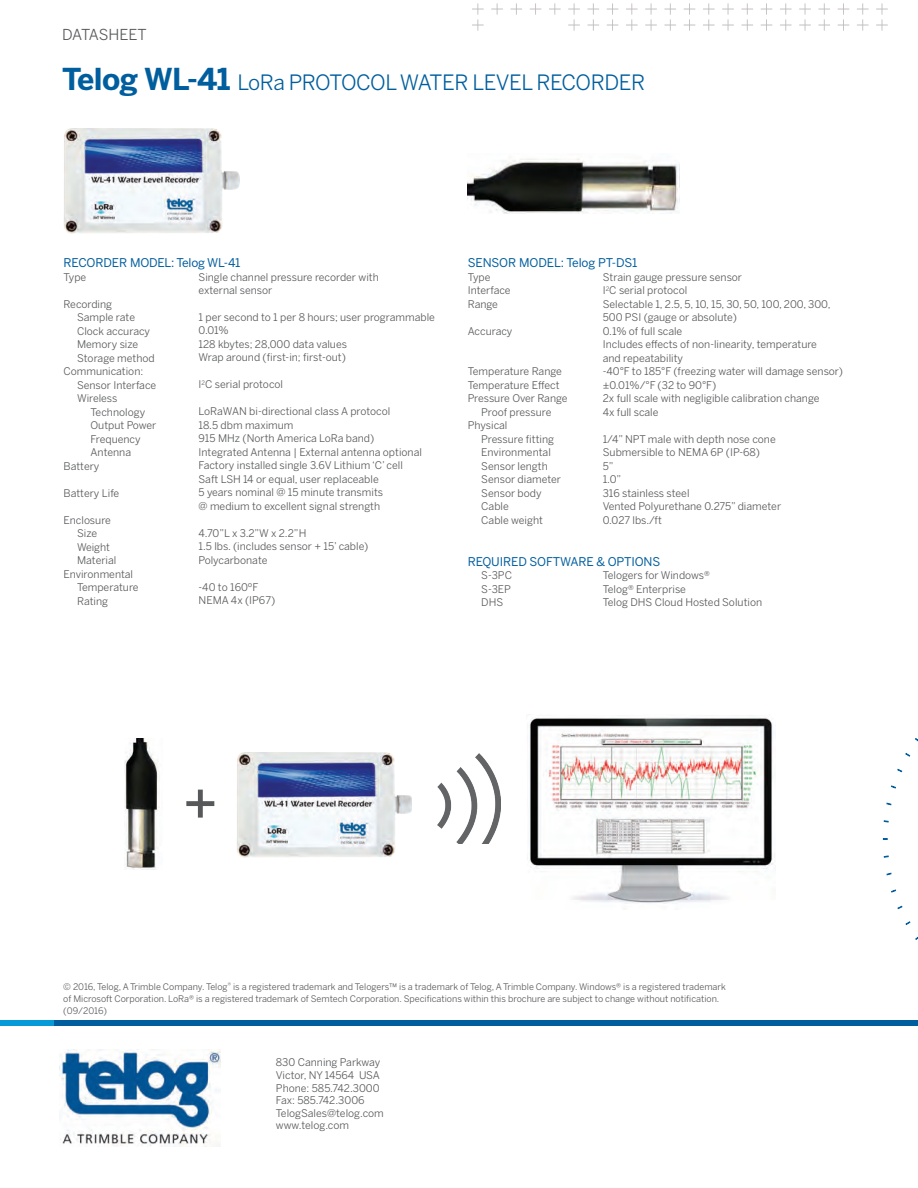
<style>
.page{position:relative;width:918px;height:1188px;background:#fff}
.page>*{position:absolute;margin:0;border:0;box-sizing:border-box;transform-origin:0 0}
.t1{font:700 54px "Lucida Sans Typewriter";color:#57585a}
.t2{font:21px "Benton Sans";letter-spacing:-.02em;color:#005e9e}
.t3{font:15px "Benton Sans";letter-spacing:-.01em;color:#57585a}
.t4{font:12px "Benton Sans";letter-spacing:-.01em;color:#005e9e}
.t5{font:10.5px/13.5px "Benton Sans";color:#57585a}
.t6{font:9px/12px "Benton Sans";color:#57585a}
.s1{font-weight:700;font-size:30px}
</style>
<div class="page">
<svg style="left:472px;top:3px;width:416px;height:28px"></svg>
<img style="left:64px;top:129px;width:176px;height:105px">
<img style="left:237px;top:753px;width:174px;height:105px">
<svg style="left:905px;top:921px;width:6px;height:4px"></svg>
<svg style="left:897px;top:905px;width:6px;height:4px"></svg>
<svg style="left:891px;top:889px;width:5px;height:4px"></svg>
<svg style="left:886px;top:872px;width:6px;height:4px"></svg>
<svg style="left:884px;top:855px;width:5px;height:3px"></svg>
<svg style="left:884px;top:820px;width:5px;height:3px"></svg>
<svg style="left:886px;top:802px;width:6px;height:4px"></svg>
<svg style="left:891px;top:785px;width:5px;height:4px"></svg>
<svg style="left:897px;top:769px;width:6px;height:4px"></svg>
<svg style="left:905px;top:753px;width:6px;height:4px"></svg>
<div style="left:0;top:1020px;width:54px;height:6px;background:#069ad9"></div>
<div style="left:54px;top:1020px;width:864px;height:6px;background:#005e9e"></div>
<img style="left:59px;top:1049px;width:161px;height:97px">
<img style="left:125px;top:739px;width:35px;height:130px">
<img style="left:468px;top:158px;width:211px;height:56px">
<img style="left:438px;top:754px;width:62px;height:89px">
<img style="left:527px;top:717px;width:248px;height:187px">
<h3 class="t3" style="left:62px;top:26px;width:86px">DATASHEET</h3>
<h2 class="t2" style="left:62px;top:70px;width:585px"><span class="s1">Telog WL-41</span> LoRa PROTOCOL WATER LEVEL RECORDER</h2>
<p class="t4" style="left:64px;top:255px;width:178px">RECORDER MODEL: Telog WL-41</p>
<p class="t5" style="left:64px;top:270px;width:24px">Type</p>
<p class="t5" style="left:64px;top:297px;width:50px">Recording</p>
<p class="t5" style="left:77px;top:311px;width:60px">Sample rate</p>
<p class="t5" style="left:77px;top:324px;width:75px">Clock accuracy</p>
<p class="t5" style="left:77px;top:338px;width:63px">Memory size</p>
<p class="t5" style="left:77px;top:351px;width:79px">Storage method</p>
<p class="t5" style="left:64px;top:365px;width:81px">Communication:</p>
<p class="t5" style="left:77px;top:378px;width:81px">Sensor Interface</p>
<p class="t5" style="left:77px;top:392px;width:42px">Wireless</p>
<p class="t5" style="left:91px;top:405px;width:56px">Technology</p>
<p class="t5" style="left:91px;top:419px;width:67px">Output Power</p>
<p class="t5" style="left:91px;top:432px;width:52px">Frequency</p>
<p class="t5" style="left:91px;top:446px;width:42px">Antenna</p>
<p class="t5" style="left:64px;top:459px;width:37px">Battery</p>
<p class="t5" style="left:64px;top:486px;width:57px">Battery Life</p>
<p class="t5" style="left:64px;top:513px;width:49px">Enclosure</p>
<p class="t5" style="left:77px;top:527px;width:22px">Size</p>
<p class="t5" style="left:77px;top:540px;width:35px">Weight</p>
<p class="t5" style="left:77px;top:554px;width:41px">Material</p>
<p class="t5" style="left:64px;top:567px;width:71px">Environmental</p>
<p class="t5" style="left:77px;top:581px;width:63px">Temperature</p>
<p class="t5" style="left:77px;top:594px;width:33px">Rating</p>
<p class="t5" style="left:199px;top:270px;width:182px">Single channel pressure recorder with external sensor</p>
<p class="t5" style="left:199px;top:310px;width:238px">1 per second to 1 per 8 hours; user programmable<br>0.01%<br>128 kbytes; 28,000 data values<br>Wrap around (first-in; first-out)</p>
<p class="t5" style="left:199px;top:378px;width:86px">I<sup>2</sup>C serial protocol</p>
<p class="t5" style="left:199px;top:405px;width:225px">LoRaWAN bi-directional class A protocol<br>18.5 dbm maximum<br>915 MHz (North America LoRa band)<br>Integrated Antenna | External antenna optional Factory installed single 3.6V Lithium ‘C’ cell Saft LSH 14 or equal, user replaceable<br>5 years nominal @ 15 minute transmits<br>@ medium to excellent signal strength</p>
<p class="t5" style="left:199px;top:526px;width:171px">4.70”L x 3.2”W x 2.2”H<br>1.5 lbs. (includes sensor + 15’ cable)<br>Polycarbonate</p>
<p class="t5" style="left:199px;top:580px;width:78px">-40 to 160ºF<br>NEMA 4x (IP67)</p>
<p class="t4" style="left:468px;top:255px;width:171px">SENSOR MODEL: Telog PT-DS1</p>
<p class="t5" style="left:468px;top:270px;width:24px">Type</p>
<p class="t5" style="left:603px;top:270px;width:141px">Strain gauge pressure sensor</p>
<p class="t5" style="left:468px;top:284px;width:44px">Interface</p>
<p class="t5" style="left:603px;top:284px;width:86px">I<sup>2</sup>C serial protocol</p>
<p class="t5" style="left:468px;top:297px;width:32px">Range</p>
<p class="t5" style="left:603px;top:297px;width:229px">Selectable 1, 2.5, 5, 10, 15, 30, 50, 100, 200, 300,<br>500 PSI (gauge or absolute)</p>
<p class="t5" style="left:468px;top:324px;width:46px">Accuracy</p>
<p class="t5" style="left:603px;top:324px;width:216px">0.1% of full scale<br>Includes effects of non-linearity, temperature and repeatability</p>
<p class="t5" style="left:468px;top:365px;width:96px">Temperature Range</p>
<p class="t5" style="left:603px;top:365px;width:242px">-40°F to 185°F (freezing water will damage sensor)</p>
<p class="t5" style="left:468px;top:378px;width:93px">Temperature Effect</p>
<p class="t5" style="left:603px;top:378px;width:115px">±0.01%/°F (32 to 90°F)</p>
<p class="t5" style="left:468px;top:392px;width:101px">Pressure Over Range</p>
<p class="t5" style="left:603px;top:392px;width:218px">2x full scale with negligible calibration change</p>
<p class="t5" style="left:481px;top:405px;width:72px">Proof pressure</p>
<p class="t5" style="left:603px;top:405px;width:57px">4x full scale</p>
<p class="t5" style="left:481px;top:419px;width:74px;text-indent:-14px">Physical<br>Pressure fitting</p>
<p class="t5" style="left:603px;top:432px;width:174px">1/4” NPT male with depth nose cone</p>
<p class="t5" style="left:481px;top:446px;width:71px">Environmental</p>
<p class="t5" style="left:603px;top:446px;width:159px">Submersible to NEMA 6P (IP-68)</p>
<p class="t5" style="left:481px;top:459px;width:68px">Sensor length</p>
<p class="t5" style="left:603px;top:459px;width:12px">5”</p>
<p class="t5" style="left:481px;top:473px;width:81px">Sensor diameter</p>
<p class="t5" style="left:603px;top:473px;width:20px">1.0”</p>
<p class="t5" style="left:481px;top:486px;width:62px">Sensor body</p>
<p class="t5" style="left:603px;top:486px;width:88px">316 stainless steel</p>
<p class="t5" style="left:481px;top:500px;width:29px">Cable</p>
<p class="t5" style="left:603px;top:500px;width:180px">Vented Polyurethane 0.275” diameter</p>
<p class="t5" style="left:481px;top:513px;width:63px">Cable weight</p>
<p class="t5" style="left:603px;top:513px;width:61px">0.027 lbs./ft</p>
<p class="t4" style="left:468px;top:554px;width:194px">REQUIRED SOFTWARE &amp; OPTIONS</p>
<p class="t5" style="left:481px;top:569px;width:32px">S-3PC</p>
<p class="t5" style="left:603px;top:569px;width:109px">Telogers for Windows®</p>
<p class="t5" style="left:481px;top:582px;width:31px">S-3EP</p>
<p class="t5" style="left:603px;top:582px;width:85px">Telog® Enterprise</p>
<p class="t5" style="left:481px;top:596px;width:23px">DHS</p>
<p class="t5" style="left:603px;top:596px;width:161px">Telog DHS Cloud Hosted Solution</p>
<h1 class="t1" style="left:184px;top:767px;width:34px">+</h1>
<p class="t6" style="left:63px;top:981px;width:664px">© 2016, Telog, A Trimble Company. Telog<sup>®</sup> is a registered trademark and Telogers™ is a trademark of Telog, A Trimble Company. Windows® is a registered trademark of Microsoft Corporation. LoRa® is a registered trademark of Semtech Corporation. Specifications within this brochure are subject to change without notification. (09/2016)</p>
<p class="t5" style="left:276px;top:1056px;width:109px;line-height:12.6px">830 Canning Parkway<br>Victor, NY 14564 USA<br>Phone: 585.742.3000<br>Fax: 585.742.3006<br>TelogSales@telog.com www.telog.com</p>
</div>
